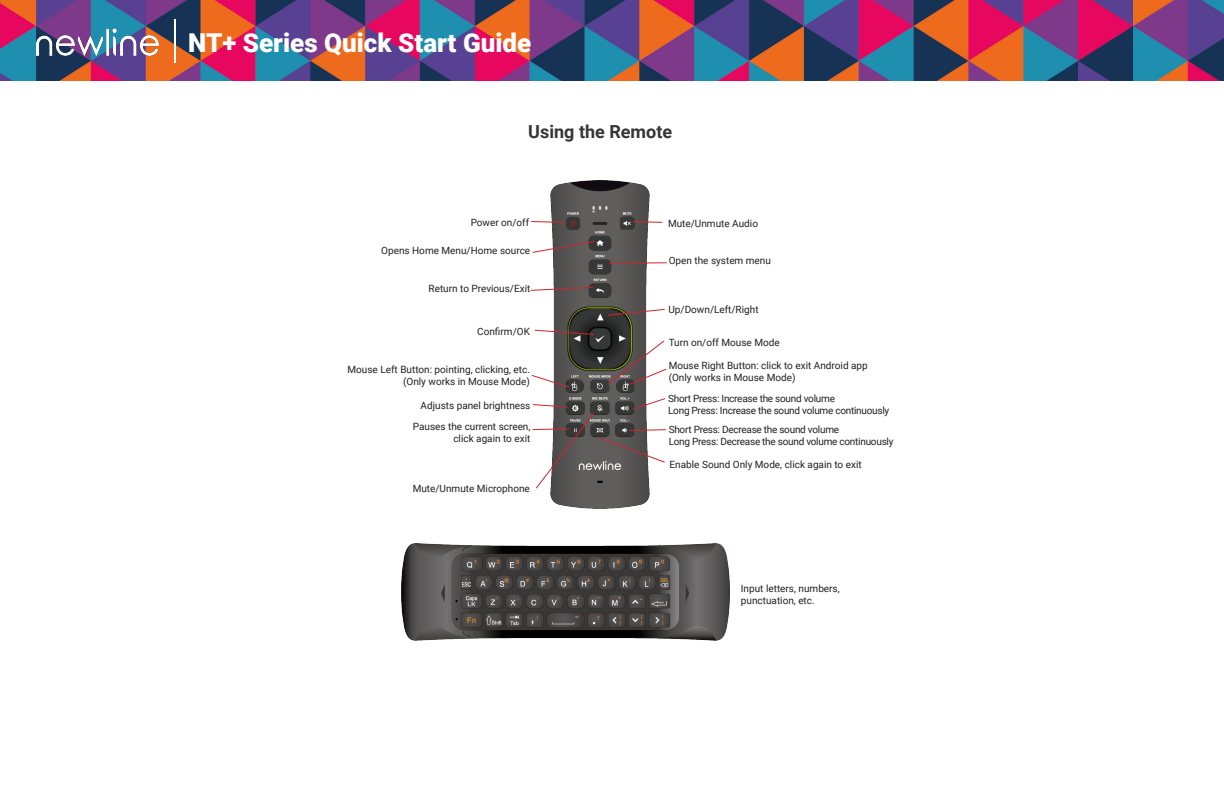
<style>
.page{position:relative;width:1224px;height:792px;background:#fff}
.page>*{position:absolute;margin:0;border:0;box-sizing:border-box;transform-origin:0 0}
.t1{font:900 26px "Roboto";color:#fff}
.t2{font:700 18px "Roboto";color:#363636}
.t3{font:10px/12px "Roboto";color:#231f20}
.t4{font:10px "Roboto";letter-spacing:-.025em;color:#231f20}
</style>
<div class="page">
<img style="left:0;top:0;width:1224px;height:80px">
<hr style="left:174px;top:19px;width:2px;height:43px;background:#fff">
<img style="left:36px;top:29px;width:124px;height:26px">
<img style="left:402px;top:544px;width:327px;height:97px">
<img style="left:551px;top:180px;width:99px;height:329px">
<svg style="left:531px;top:221px;width:35px;height:2px"></svg>
<svg style="left:632px;top:221px;width:31px;height:2px"></svg>
<svg style="left:532px;top:240px;width:63px;height:14px"></svg>
<svg style="left:608px;top:262px;width:59px;height:2px"></svg>
<svg style="left:530px;top:286px;width:64px;height:5px"></svg>
<svg style="left:607px;top:308px;width:58px;height:8px"></svg>
<svg style="left:534px;top:329px;width:61px;height:7px"></svg>
<svg style="left:607px;top:340px;width:60px;height:46px"></svg>
<svg style="left:531px;top:374px;width:39px;height:14px"></svg>
<svg style="left:532px;top:397px;width:135px;height:93px"></svg>
<p class="t1" style="left:188px;top:25px;width:345px">NT+ Series Quick Start Guide</p>
<p class="t2" style="left:528px;top:119px;width:145px">Using the Remote</p>
<p class="t3" style="left:471px;top:216px;width:60px">Power on/off</p>
<p class="t3" style="left:668px;top:217px;width:91px">Mute/Unmute Audio</p>
<p class="t3" style="left:381px;top:244px;width:151px">Opens Home Menu/Home source</p>
<p class="t3" style="left:669px;top:254px;width:104px">Open the system menu</p>
<p class="t3" style="left:429px;top:282px;width:103px">Return to Previous/Exit</p>
<p class="t3" style="left:669px;top:303px;width:92px">Up/Down/Left/Right</p>
<p class="t3" style="left:477px;top:325px;width:54px">Confirm/OK</p>
<p class="t3" style="left:348px;top:363px;width:184px">Mouse Left Button: pointing, clicking, etc.</p>
<p class="t3" style="left:403px;top:375px;width:128px">(Only works in Mouse Mode)</p>
<p class="t3" style="left:669px;top:336px;width:113px">Turn on/off Mouse Mode</p>
<p class="t3" style="left:669px;top:359px;width:201px">Mouse Right Button: click to exit Android app</p>
<p class="t3" style="left:669px;top:371px;width:128px">(Only works in Mouse Mode)</p>
<p class="t3" style="left:421px;top:399px;width:111px">Adjusts panel brightness</p>
<p class="t3" style="left:413px;top:420px;width:119px">Pauses the current screen,</p>
<p class="t3" style="left:453px;top:432px;width:79px">click again to exit</p>
<p class="t3" style="left:413px;top:482px;width:119px">Mute/Unmute Microphone</p>
<p class="t4" style="left:668px;top:391px;width:168px">Short Press: Increase the sound volume</p>
<p class="t4" style="left:668px;top:403px;width:223px">Long Press: Increase the sound volume continuously</p>
<p class="t4" style="left:669px;top:422px;width:172px">Short Press: Decrease the sound volume</p>
<p class="t4" style="left:669px;top:434px;width:226px">Long Press: Decrease the sound volume continuously</p>
<p class="t3" style="left:670px;top:458px;width:194px">Enable Sound Only Mode, click again to exit</p>
<p class="t3" style="left:741px;top:582px;width:100px">Input letters, numbers, punctuation, etc.</p>
</div>
